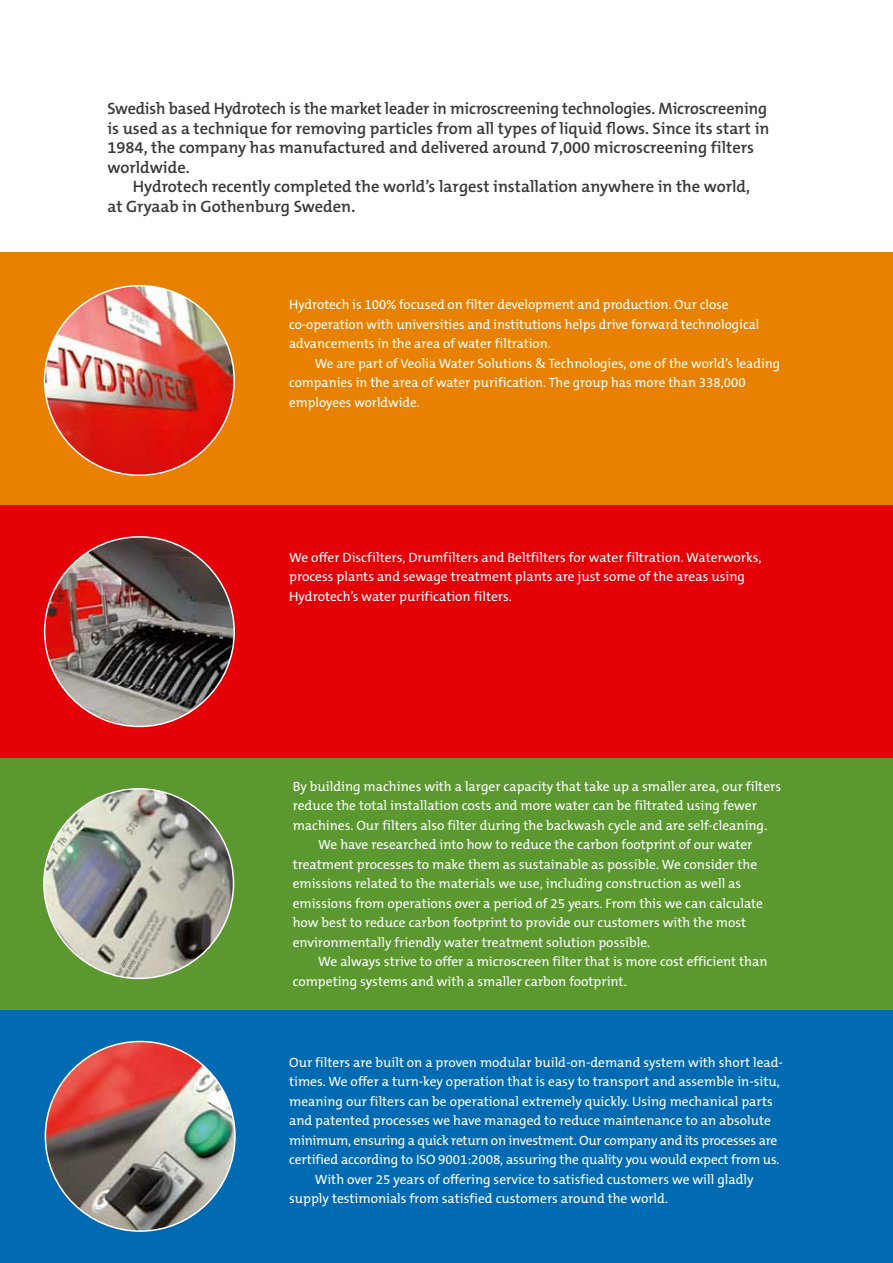
<style>
.page{position:relative;width:893px;height:1263px;background:#fff}
.page>*{position:absolute;margin:0;border:0;box-sizing:border-box;transform-origin:0 0}
.t1{font:16.5px/19.5px "The Mix Veolia W6 Se Bld";color:#393938}
.t2{font:13.5px/19.5px "The Mix Veolia W5 Pla";color:#fff}
.t3{font:13.5px "The Mix Veolia W5 Pla";letter-spacing:-.02em;color:#fff}
.s1{font-size:18px}
</style>
<div class="page">
<div style="left:0;top:253px;width:893px;height:252px;background:#e88100"></div>
<div style="left:0;top:505px;width:893px;height:253px;background:#e30006"></div>
<div style="left:0;top:758px;width:893px;height:252px;background:#5b982f"></div>
<div style="left:0;top:1010px;width:893px;height:253px;background:#006ab2"></div>
<img style="left:45px;top:537px;width:189px;height:189px;border-radius:95px">
<img style="left:45px;top:286px;width:189px;height:189px;border-radius:95px">
<img style="left:44px;top:789px;width:190px;height:189px;border-radius:95px">
<img style="left:45px;top:1041px;width:190px;height:190px;border-radius:95px">
<p class="t1" style="left:107px;top:99px;width:664px">Swedish based Hydrotech is the market leader in microscreening technologies. Microscreening is used as a technique for removing particles from all types of liquid flows. Since its start in 1984, the company has manufactured and delivered around 7,000 microscreening filters worldwide.</p>
<p class="t1" style="left:107px;top:177px;width:644px;text-indent:26px">Hydrotech recently completed the world’s largest installation anywhere in the world, at Gryaab in Gothenburg Sweden<span class="s1">.</span></p>
<p class="t2" style="left:289px;top:295px;width:472px">Hydrotech is 100% focused on filter development and production. Our close co-operation with universities and institutions helps drive forward technological advancements in the area of water filtration.</p>
<p class="t2" style="left:289px;top:353px;width:492px;text-indent:26px">We are part of Veolia Water Solutions &amp; Technologies, one of the world’s leading companies in the area of water purification. The group has more than 338,000 employees worldwide.</p>
<p class="t2" style="left:289px;top:547px;width:474px">We offer Discfilters, Drumfilters and Beltfilters for water filtration. Waterworks, process plants and sewage treatment plants are just some of the areas using<br>Hydrotech’s water purification filters.</p>
<p class="t2" style="left:293px;top:776px;width:490px">By building machines with a larger capacity that take up a smaller area, our filters</p>
<p class="t2" style="left:293px;top:796px;width:466px">reduce the total installation costs and more water can be filtrated using fewer</p>
<p class="t2" style="left:293px;top:815px;width:476px">machines. Our filters also filter during the backwash cycle and are self-cleaning.</p>
<p class="t2" style="left:318px;top:835px;width:436px">We have researched into how to reduce the carbon footprint of our water</p>
<p class="t2" style="left:293px;top:854px;width:466px">treatment processes to make them as sustainable as possible. We consider the</p>
<p class="t2" style="left:293px;top:874px;width:450px">emissions related to the materials we use, including construction as well as</p>
<p class="t2" style="left:293px;top:893px;width:472px">emissions from operations over a period of 25 years. From this we can calculate</p>
<p class="t2" style="left:293px;top:913px;width:455px">how best to reduce carbon footprint to provide our customers with the most</p>
<p class="t2" style="left:293px;top:932px;width:359px">environmentally friendly water treatment solution possible.</p>
<p class="t2" style="left:318px;top:952px;width:451px">We always strive to offer a microscreen filter that is more cost efficient than</p>
<p class="t2" style="left:293px;top:971px;width:336px">competing systems and with a smaller carbon footprint.</p>
<p class="t2" style="left:289px;top:1052px;width:495px">Our filters are built on a proven modular build-on-demand system with short lead-</p>
<p class="t2" style="left:289px;top:1072px;width:492px">times. We offer a turn-key operation that is easy to transport and assemble in-situ,</p>
<p class="t2" style="left:289px;top:1091px;width:485px">meaning our filters can be operational extremely quickly. Using mechanical parts</p>
<p class="t2" style="left:289px;top:1111px;width:483px">and patented processes we have managed to reduce maintenance to an absolute</p>
<p class="t3" style="left:289px;top:1131px;width:490px">minimum, ensuring a quick return on investment. Our company and its processes are</p>
<p class="t2" style="left:289px;top:1150px;width:492px">certified according to ISO 9001:2008, assuring the quality you would expect from us.</p>
<p class="t2" style="left:315px;top:1169px;width:441px">With over 25 years of offering service to satisfied customers we will gladly</p>
<p class="t2" style="left:289px;top:1189px;width:380px">supply testimonials from satisfied customers around the world.</p>
</div>
